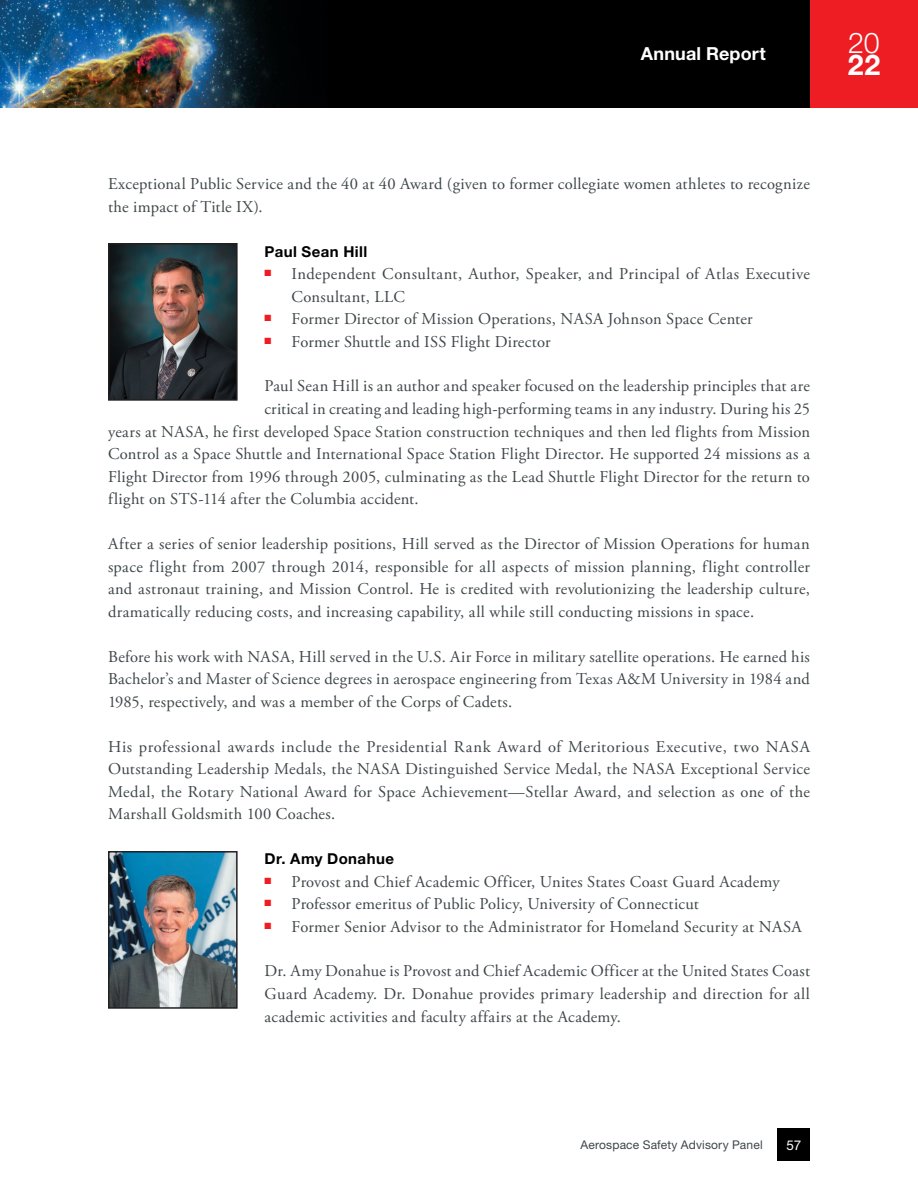
<style>
.page{position:relative;width:918px;height:1188px;background:#fff}
.page>*{position:absolute;margin:0;border:0;box-sizing:border-box;transform-origin:0 0}
.t1{font:300 28.65px "Helvetica Neue LT Std";color:#fff}
.t2{font:700 28.65px "Helvetica Neue LT Std";color:#fff}
.t3{font:700 18px "Helvetica Neue LT Std";letter-spacing:.005em;color:#fff}
.t4{font:16.5px/22.5px "Adobe Garamond Pro";letter-spacing:.015em;color:#3e4649;text-align:justify}
.t5{font:700 15px "Helvetica Neue LT Std";letter-spacing:.03em;color:#000001}
.t6{font:13.5px "Helvetica Neue LT Std";color:#fff}
.t7{font:12px "Helvetica Neue LT Std";letter-spacing:.015em;color:#3e4649}
</style>
<div class="page">
<img style="left:0;top:0;width:806px;height:108px">
<div style="left:810px;top:0;width:108px;height:108px;background:#ee1d23"></div>
<div style="left:778px;top:1129px;width:32px;height:32px;background:#000001"></div>
<img style="left:111px;top:246px;width:124px;height:152px">
<div style="left:108px;top:243px;width:130px;height:158px;border:2px solid #231f20"></div>
<img style="left:111px;top:854px;width:124px;height:152px">
<div style="left:108px;top:851px;width:130px;height:158px;border:2px solid #231f20"></div>
<p class="t3" style="left:641px;top:43px;width:126px">Annual Report</p>
<h1 class="t1" style="left:848px;top:26px;width:33px">20</h1>
<h1 class="t2" style="left:848px;top:47px;width:34px">22</h1>
<p class="t4" style="left:108px;top:173px;width:704px">Exceptional Public Service and the 40 at 40 Award (given to former collegiate women athletes to recognize the impact of Title IX).</p>
<p class="t5" style="left:265px;top:242px;width:104px">Paul Sean Hill</p>
<p class="t4" style="left:292px;top:263px;width:520px;text-indent:-27px"><sup>■</sup> Independent Consultant, Author, Speaker, and Principal of Atlas Executive<br>Consultant, LLC</p>
<p class="t4" style="left:265px;top:308px;width:490px"><sup>■</sup> Former Director of Mission Operations, NASA Johnson Space Center</p>
<p class="t4" style="left:265px;top:331px;width:287px"><sup>■</sup> Former Shuttle and ISS Flight Director</p>
<p class="t4" style="left:265px;top:376px;width:547px">Paul Sean Hill is an author and speaker focused on the leadership principles that are</p>
<p class="t4" style="left:108px;top:398px;width:704px;text-indent:157px">critical in creating and leading high-performing teams in any industry. During his 25 years at NASA, he first developed Space Station construction techniques and then led flights from Mission Control as a Space Shuttle and International Space Station Flight Director. He supported 24 missions as a Flight Director from 1996 through 2005, culminating as the Lead Shuttle Flight Director for the return to flight on STS-114 after the Columbia accident.</p>
<p class="t4" style="left:108px;top:533px;width:704px">After a series of senior leadership positions, Hill served as the Director of Mission Operations for human space flight from 2007 through 2014, responsible for all aspects of mission planning, flight controller and astronaut training, and Mission Control. He is credited with revolutionizing the leadership culture, dramatically reducing costs, and increasing capability, all while still conducting missions in space.</p>
<p class="t4" style="left:108px;top:646px;width:703px">Before his work with NASA, Hill served in the U.S. Air Force in military satellite operations. He earned his Bachelor’s and Master of Science degrees in aerospace engineering from Texas A&amp;M University in 1984 and 1985, respectively, and was a member of the Corps of Cadets.</p>
<p class="t4" style="left:108px;top:736px;width:704px">His professional awards include the Presidential Rank Award of Meritorious Executive, two NASA Outstanding Leadership Medals, the NASA Distinguished Service Medal, the NASA Exceptional Service Medal, the Rotary National Award for Space Achievement—Stellar Award, and selection as one of the Marshall Goldsmith 100 Coaches.</p>
<p class="t5" style="left:265px;top:849px;width:131px">Dr. Amy Donahue</p>
<p class="t4" style="left:265px;top:871px;width:517px"><sup>■</sup> Provost and Chief Academic Officer, Unites States Coast Guard Academy</p>
<p class="t4" style="left:265px;top:893px;width:436px"><sup>■</sup> Professor emeritus of Public Policy, University of Connecticut</p>
<p class="t4" style="left:265px;top:916px;width:539px"><sup>■</sup> Former Senior Advisor to the Administrator for Homeland Security at NASA</p>
<p class="t4" style="left:265px;top:961px;width:547px">Dr. Amy Donahue is Provost and Chief Academic Officer at the United States Coast Guard Academy. Dr. Donahue provides primary leadership and direction for all academic activities and faculty affairs at the Academy.</p>
<p class="t7" style="left:581px;top:1138px;width:184px">Aerospace Safety Advisory Panel</p>
<p class="t6" style="left:786px;top:1137px;width:17px">57</p>
</div>
